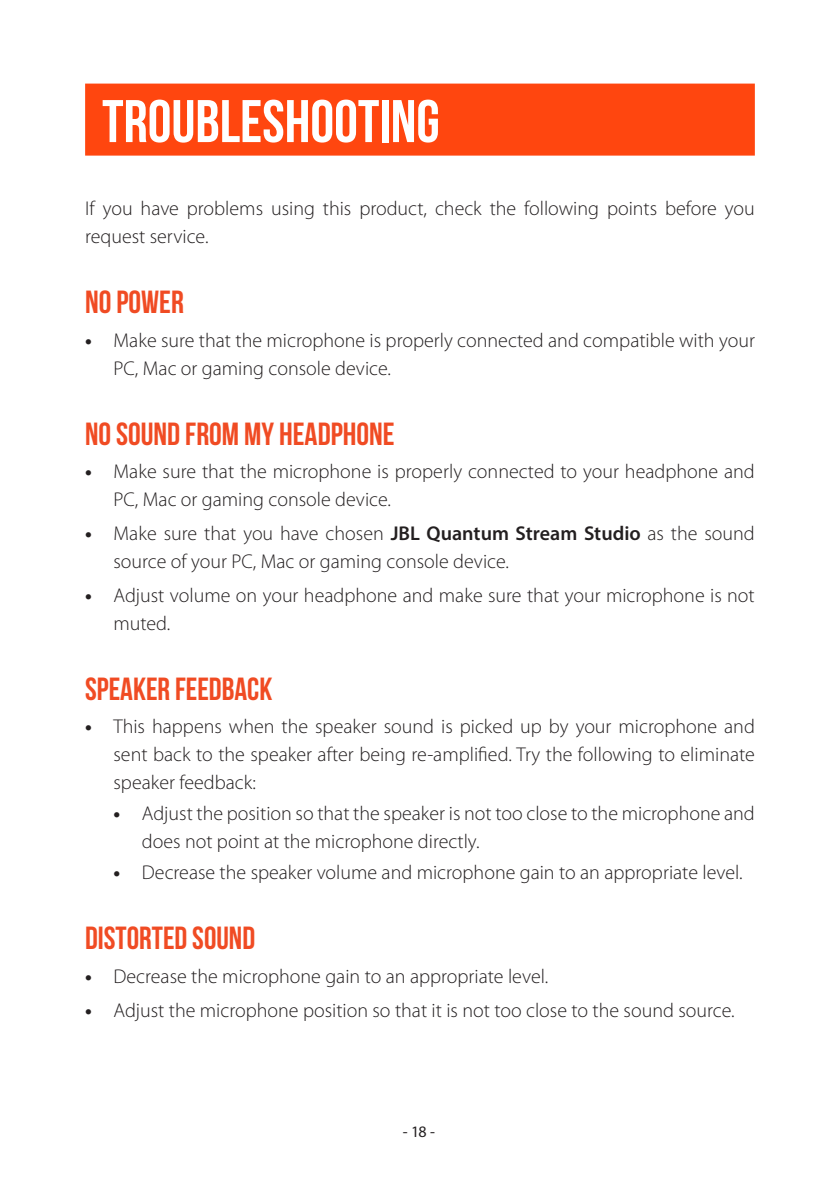
<style>
.page{position:relative;width:840px;height:1191px;background:#fff}
.page>*{position:absolute;margin:0;border:0;box-sizing:border-box;transform-origin:0 0}
.Title1{font:700 60px "Bebas Neue";color:#fff}
.Title3{font:700 32px "Bebas Neue";color:#f04b23}
.Body{font:300 20px/28px "Myriad Pro";color:#231f20}
.t1{font:16px "Myriad Pro";color:#231f20}
.s1{font-weight:700}
.s2{font-weight:600}
</style>
<div class="page">
<div style="left:85px;top:84px;width:669px;height:72px;background:#ff460f"></div>
<p class="Title1" style="left:102px;top:88px;width:339px">TROUBLESHOOTING</p>
<p class="Body" style="left:85px;top:194px;width:670px">If you have problems using this product, check the following points before you request service.</p>
<p class="Title3" style="left:85px;top:284px;width:100px">NO POWER</p>
<p class="Body" style="left:113px;top:326px;width:642px;text-indent:-28px"><span class="s1">•</span> Make sure that the microphone is properly connected and compatible with your<br>PC, Mac or gaming console device.</p>
<p class="Title3" style="left:85px;top:416px;width:311px">NO SOUND FROM MY HEADPHONE</p>
<p class="Body" style="left:113px;top:458px;width:642px;text-indent:-28px"><span class="s1">•</span> Make sure that the microphone is properly connected to your headphone and<br>PC, Mac or gaming console device.</p>
<p class="Body" style="left:113px;top:519px;width:642px;text-indent:-28px"><span class="s1">•</span> Make sure that you have chosen <span class="s2">JBL Quantum Stream Studio</span> as the sound source of your PC, Mac or gaming console device.</p>
<p class="Body" style="left:113px;top:581px;width:642px;text-indent:-28px"><span class="s1">•</span> Adjust volume on your headphone and make sure that your microphone is not muted.</p>
<p class="Title3" style="left:85px;top:671px;width:189px">SPEAKER FEEDBACK</p>
<p class="Body" style="left:113px;top:713px;width:642px;text-align:justify;text-indent:-28px"><span class="s1">•</span> This happens when the speaker sound is picked up by your microphone and sent back to the speaker after being re-amplified. Try the following to eliminate speaker feedback:</p>
<p class="Body" style="left:142px;top:800px;width:614px;text-indent:-28px"><span class="s1">•</span> Adjust the position so that the speaker is not too close to the microphone and does not point at the microphone directly.</p>
<p class="Body" style="left:113px;top:858px;width:630px"><span class="s1">•</span> Decrease the speaker volume and microphone gain to an appropriate level.</p>
<p class="Title3" style="left:85px;top:920px;width:171px">DISTORTED SOUND</p>
<p class="Body" style="left:85px;top:962px;width:464px"><span class="s1">•</span> Decrease the microphone gain to an appropriate level.</p>
<p class="Body" style="left:85px;top:996px;width:650px"><span class="s1">•</span> Adjust the microphone position so that it is not too close to the sound source.</p>
<p class="t1" style="left:402px;top:1122px;width:34px">- 18 -</p>
</div>
